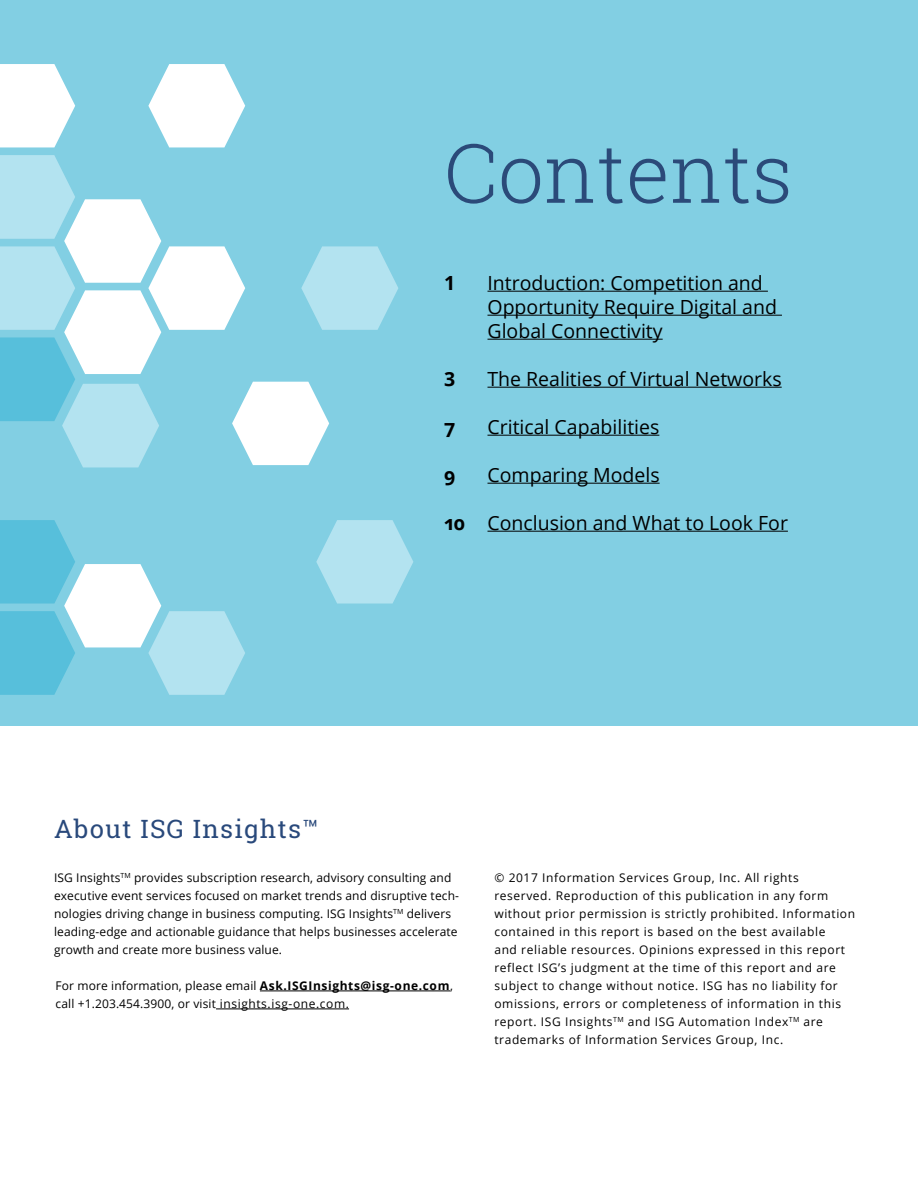
<style>
.page{position:relative;width:918px;height:1188px;background:#fff}
.page>*{position:absolute;margin:0;border:0;box-sizing:border-box;transform-origin:0 0}
.t1{font:300 81.9px "Roboto Slab";color:#2b4a79}
.t2{font:25.5px "Roboto Slab";letter-spacing:.05em;color:#29497b}
.t3{font:19.5px/24px "Open Sans";color:#000}
.t4{font:700 19.5px "Open Sans";color:#000}
.t5{font:12px/18px "Open Sans";letter-spacing:.05em;color:#000}
.t6{font:12px/18px "Open Sans";letter-spacing:.01em;color:#000}
.s1{font-weight:700}
</style>
<div class="page">
<div style="left:0;top:0;width:918px;height:726px;background:#82cfe3"></div>
<svg style="left:0;top:64px;width:413px;height:631px"></svg>
<hr style="left:488px;top:291px;width:280px;height:1px;background:#000">
<hr style="left:488px;top:315px;width:294px;height:1px;background:#000">
<hr style="left:488px;top:339px;width:175px;height:1px;background:#000">
<hr style="left:488px;top:387px;width:294px;height:1px;background:#000">
<hr style="left:488px;top:435px;width:171px;height:1px;background:#000">
<hr style="left:488px;top:483px;width:172px;height:1px;background:#000">
<hr style="left:488px;top:531px;width:300px;height:1px;background:#000">
<hr style="left:260px;top:991px;width:190px;height:1px;background:#000">
<hr style="left:216px;top:1009px;width:133px;height:1px;background:#000">
<h1 class="t1" style="left:444px;top:117px;width:350px">Contents</h1>
<h2 class="t2" style="left:54px;top:811px;width:266px">About ISG Insights™</h2>
<h3 class="t4" style="left:444px;top:269px;width:13px">1</h3>
<h3 class="t3" style="left:488px;top:270px;width:291px">Introduction: Competition and<br>Opportunity Require Digital and<br>Global Connectivity</h3>
<h3 class="t4" style="left:444px;top:365px;width:13px">3</h3>
<h3 class="t3" style="left:488px;top:366px;width:296px">The Realities of Virtual Networks</h3>
<h3 class="t4" style="left:444px;top:413px;width:13px">7</h3>
<h3 class="t3" style="left:488px;top:414px;width:173px">Critical Capabilities</h3>
<h3 class="t4" style="left:444px;top:461px;width:13px">9</h3>
<h3 class="t3" style="left:488px;top:462px;width:174px">Comparing Models</h3>
<h3 class="t3" style="left:444px;top:510px;width:345px"><span class="s1">10</span> Conclusion and What to Look For</h3>
<p class="t6" style="left:54px;top:868px;width:407px">ISG Insights<sup>TM</sup> provides subscription research, advisory consulting and executive event services focused on market trends and disruptive tech&shy;nologies driving change in business computing. ISG Insights<sup>TM</sup> delivers leading-edge and actionable guidance that helps businesses accelerate growth and create more business value.</p>
<p class="t6" style="left:56px;top:976px;width:399px">For more information, please email <span class="s1">Ask.ISGInsights@isg-one.com</span>, call +1.203.454.3900, or visit insights.isg-one.com.</p>
<p class="t5" style="left:494px;top:868px;width:362px">© 2017 Information Services Group, Inc. All rights reserved. Reproduction of this publication in any form without prior permission is strictly prohibited. Information contained in this report is based on the best available<br>and reliable resources. Opinions expressed in this report reflect ISG’s judgment at the time of this report and are subject to change without notice. ISG has no liability for omissions, errors or completeness of information in this report. ISG Insights<sup>TM</sup> and ISG Automation Index<sup>TM</sup> are trademarks of Information Services Group, Inc.</p>
</div>
